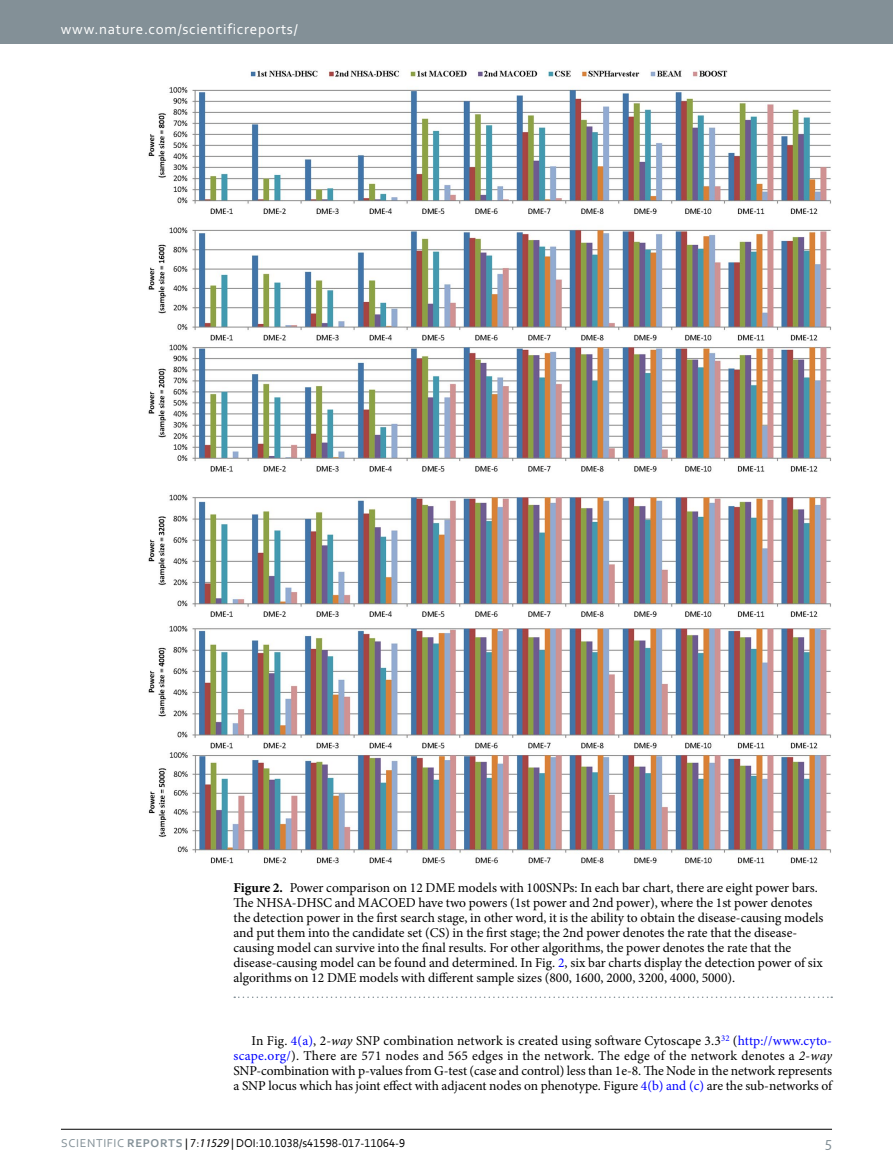
<style>
.page{position:relative;width:893px;height:1174px;background:#fff}
.page>*{position:absolute;margin:0;border:0;box-sizing:border-box;transform-origin:0 0}
.t1{font:15px "Corbel 2";letter-spacing:.045em;color:#fff}
.t2{font:15px "Corbel 2";color:#839097}
.t3{font:13.5px/15px "Minion Pro";color:#000;text-align:justify}
.t4{font:12px "Corbel";color:#000}
.s1{font-weight:700}
.s2{color:#00f}
.s3{font-style:italic}
.s4{font-family:"Corbel 2";color:#839097}
.s5{font-family:"Corbel Bold 2";color:#839097}
.s6{font-family:"Myriad Pro";font-style:italic}
</style>
<div class="page">
<div style="left:0;top:0;width:893px;height:43px;background:#839097"></div>
<hr style="left:61px;top:1129px;width:771px;height:1px;background:#000">
<img style="left:148px;top:70px;width:683px;height:794px">
<svg style="left:234px;top:996px;width:598px;height:2px"></svg>
<p class="t1" style="left:61px;top:19px;width:238px">www.nature.com/scientificreports/</p>
<p class="t3" style="left:233px;top:880px;width:591px;text-align:left"><span class="s1">Figure 2.</span> Power comparison on 12 DME models with 100SNPs: In each bar chart, there are eight power bars.<br>The NHSA-DHSC and MACOED have two powers (1st power and 2nd power), where the 1st power denotes the detection power in the first search stage, in other word, it is the ability to obtain the disease-causing models and put them into the candidate set (CS) in the first stage; the 2nd power denotes the rate that the disease&shy;causing model can survive into the final results. For other algorithms, the power denotes the rate that the disease-causing model can be found and determined. In Fig. <span class="s2">2</span>, six bar charts display the detection power of six algorithms on 12 DME models with different sample sizes (800, 1600, 2000, 3200, 4000, 5000).</p>
<p class="t3" style="left:233px;top:1033px;width:600px;text-indent:18px">In Fig. <span class="s2">4(a)</span>, 2<span class="s3">-way</span> SNP combination network is created using software Cytoscape 3.3<sup>32</sup> (<span class="s2">http://www.cyto&shy;scape.org/</span>). There are 571 nodes and 565 edges in the network. The edge of the network denotes a <span class="s3">2-way </span>SNP-combination with p-values from G-test (case and control) less than 1e-8. The Node in the network represents a SNP locus which has joint effect with adjacent nodes on phenotype. Figure <span class="s2">4(b) and (c)</span> are the sub-networks of</p>
<p class="t4" style="left:61px;top:1135px;width:346px"><span class="s4">Scientific</span> <span class="s5">REPORTS</span> | 7:<span class="s6">11529</span> | DOI:10.1038/s41598-017-11064-9</p>
<p class="t2" style="left:825px;top:1132px;width:9px">5</p>
</div>
